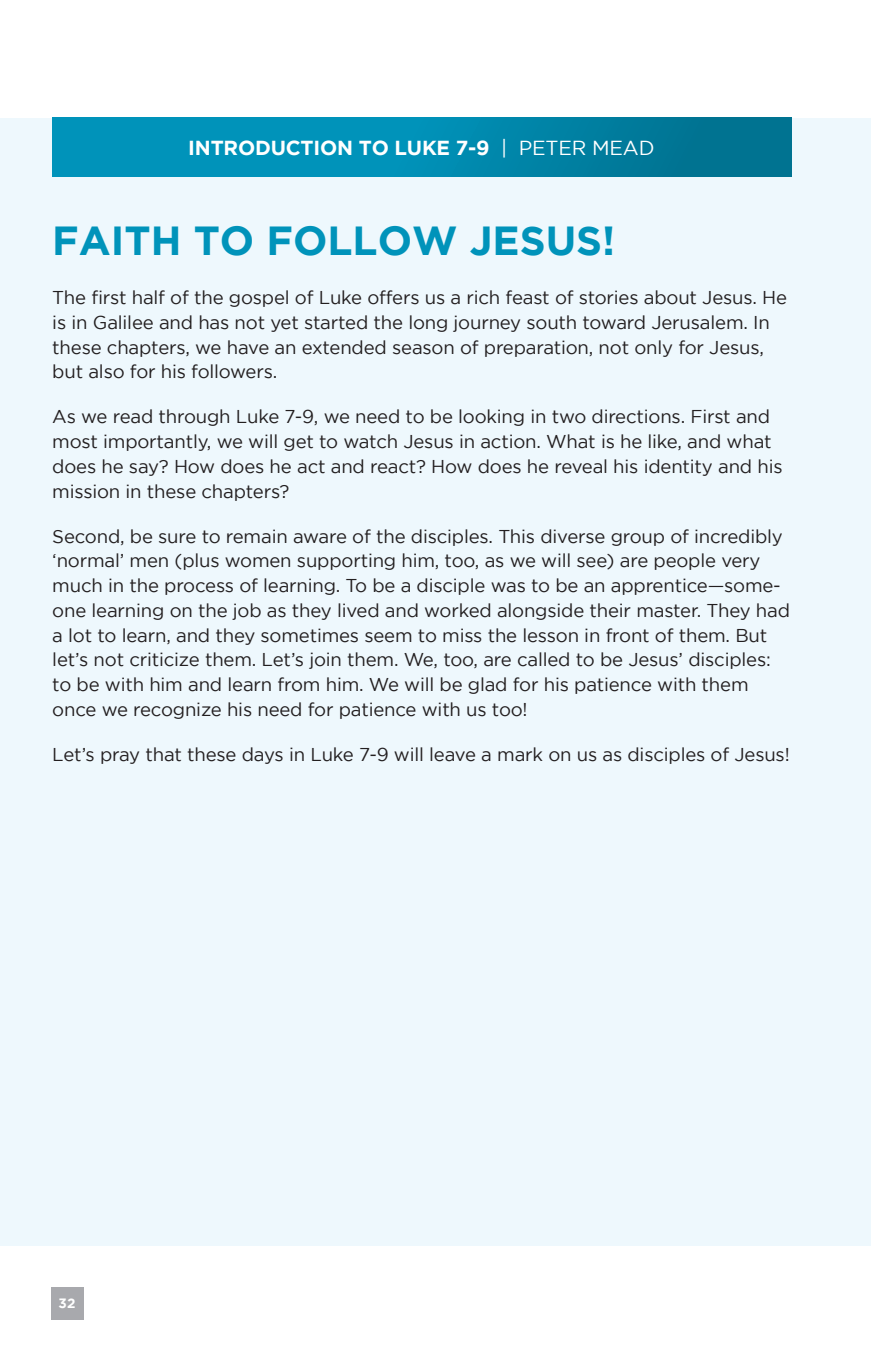
<style>
.page{position:relative;width:871px;height:1357px;background:#fff}
.page>*{position:absolute;margin:0;border:0;box-sizing:border-box;transform-origin:0 0}
.t1{font:700 40.5px "Gotham";color:#0093ba}
.date{font:700 20.25px "Gotham";letter-spacing:-.01em;color:#fff}
.Body_2{font:18.45px/24.8px "Gotham";letter-spacing:-.01em;color:#231f20}
.t2{font:700 13.5px "Gotham";color:#fff}
.s1{font-weight:400}
</style>
<div class="page">
<div style="left:51px;top:1287px;width:32px;height:32px;background:#a8a9ad"></div>
<div style="left:0;top:118px;width:871px;height:1127px;background:#eef8fd"></div>
<div style="left:52px;top:118px;width:739px;height:58px;background:linear-gradient(to right,#009cc6,#007493)"></div>
<p class="date" style="left:188px;top:136px;width:468px">INTRODUCTION TO LUKE 7-9 <span class="s1">| PETER MEAD</span></p>
<p class="t1" style="left:52px;top:217px;width:564px">FAITH TO FOLLOW JESUS!</p>
<p class="Body_2" style="left:52px;top:285px;width:736px">The first half of the gospel of Luke offers us a rich feast of stories about Jesus. He is in Galilee and has not yet started the long journey south toward Jerusalem. In these chapters, we have an extended season of preparation, not only for Jesus, but also for his followers.</p>
<p class="Body_2" style="left:52px;top:404px;width:732px">As we read through Luke 7-9, we need to be looking in two directions. First and most importantly, we will get to watch Jesus in action. What is he like, and what does he say? How does he act and react? How does he reveal his identity and his mission in these chapters?</p>
<p class="Body_2" style="left:52px;top:523px;width:739px">Second, be sure to remain aware of the disciples. This diverse group of incredibly ‘normal’ men (plus women supporting him, too, as we will see) are people very much in the process of learning. To be a disciple was to be an apprentice—some&shy;one learning on the job as they lived and worked alongside their master. They had a lot to learn, and they sometimes seem to miss the lesson in front of them. But let’s not criticize them. Let’s join them. We, too, are called to be Jesus’ disciples: to be with him and learn from him. We will be glad for his patience with them once we recognize his need for patience with us too!</p>
<p class="Body_2" style="left:52px;top:742px;width:739px">Let’s pray that these days in Luke 7-9 will leave a mark on us as disciples of Jesus!</p>
<p class="t2" style="left:59px;top:1295px;width:18px">32</p>
</div>
